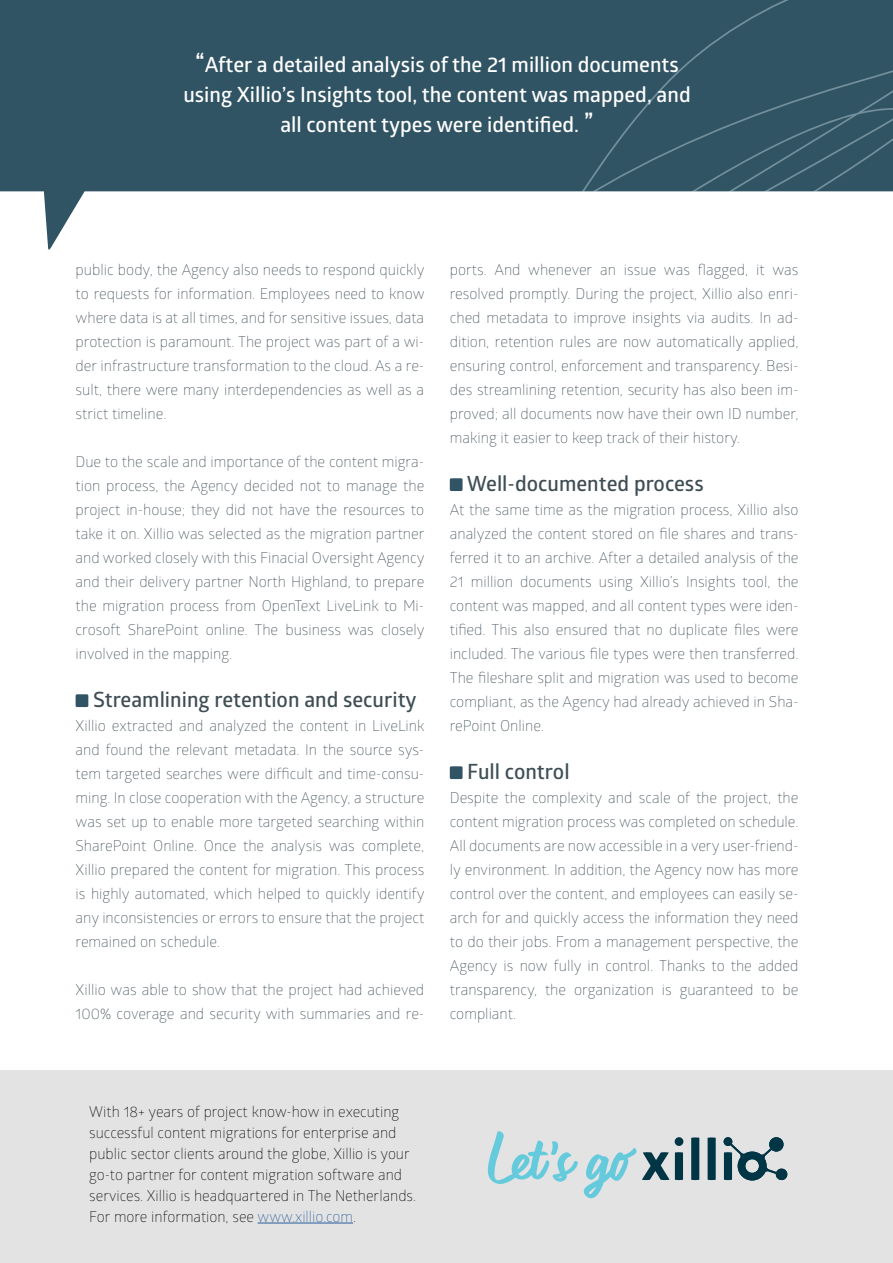
<style>
.page{position:relative;width:893px;height:1263px;background:#fff}
.page>*{position:absolute;margin:0;border:0;box-sizing:border-box;transform-origin:0 0}
.t1{font:600 21px/30px "Glober";color:#fff;text-align:center}
.t2{font:600 21px "Glober";color:#3f4e55}
.t3{font:300 15px/24px "Glober";color:#3f4e55;text-align:justify}
.t4{font:300 15px/21px "Glober";color:#000}
.s1{font-size:27px}
.s2{color:#275b9b}
</style>
<div class="page">
<div style="left:0;top:1070px;width:893px;height:193px;background:#e3e3e3"></div>
<svg style="left:0;top:0;width:893px;height:250px"></svg>
<div style="left:76px;top:694px;width:12px;height:13px;background:#315464"></div>
<div style="left:450px;top:478px;width:13px;height:13px;background:#315464"></div>
<div style="left:450px;top:766px;width:13px;height:13px;background:#315464"></div>
<hr style="left:258px;top:1222px;width:95px;height:1px;background:#275b9b">
<svg style="left:488px;top:1131px;width:90px;height:53px"></svg>
<svg style="left:584px;top:1148px;width:52px;height:50px"></svg>
<svg style="left:642px;top:1152px;width:27px;height:28px"></svg>
<svg style="left:675px;top:1152px;width:8px;height:28px"></svg>
<div style="left:675px;top:1137px;width:8px;height:9px;background:#003546;border-radius:50%"></div>
<svg style="left:691px;top:1137px;width:8px;height:43px"></svg>
<svg style="left:708px;top:1137px;width:8px;height:43px"></svg>
<svg style="left:724px;top:1137px;width:64px;height:44px"></svg>
<div style="left:165px;top:0;width:728px;height:191px;background:#315464"></div>
<h1 class="t1" style="left:183px;top:49px;width:509px"><span class="s1">“</span>After a detailed analysis of the 21 million documents using Xillio’s Insights tool, the content was mapped, and all content types were identified. <span class="s1">”</span></h1>
<p class="t3" style="left:76px;top:257px;width:350px">public body, the Agency also needs to respond quickly to requests for information. Employees need to know where data is at all times, and for sensitive issues, data protection is paramount. The project was part of a wi&shy;der infrastructure transformation to the cloud. As a re&shy;sult, there were many interdependencies as well as a strict timeline.</p>
<p class="t3" style="left:76px;top:449px;width:351px">Due to the scale and importance of the content migra&shy;tion process, the Agency decided not to manage the project in-house; they did not have the resources to take it on. Xillio was selected as the migration partner and worked closely with this Finacial Oversight Agency and their delivery partner North Highland, to prepare the migration process from OpenText LiveLink to Mi&shy;crosoft SharePoint online. The business was closely involved in the mapping.</p>
<h1 class="t2" style="left:93px;top:685px;width:325px">Streamlining retention and security</h1>
<p class="t3" style="left:76px;top:713px;width:350px">Xillio extracted and analyzed the content in LiveLink and found the relevant metadata. In the source sys&shy;tem targeted searches were difficult and time-consu&shy;ming. In close cooperation with the Agency, a structure was set up to enable more targeted searching within SharePoint Online. Once the analysis was complete, Xillio prepared the content for migration. This process is highly automated, which helped to quickly identify any inconsistencies or errors to ensure that the project remained on schedule.</p>
<p class="t3" style="left:76px;top:977px;width:350px">Xillio was able to show that the project had achieved<br>100% coverage and security with summaries and re-</p>
<p class="t3" style="left:450px;top:257px;width:350px">ports. And whenever an issue was flagged, it was resolved promptly. During the project, Xillio also enri&shy;ched metadata to improve insights via audits. In ad&shy;dition, retention rules are now automatically applied, ensuring control, enforcement and transparency. Besi&shy;des streamlining retention, security has also been im&shy;proved; all documents now have their own ID number, making it easier to keep track of their history.</p>
<h1 class="t2" style="left:467px;top:469px;width:238px">Well-documented process</h1>
<p class="t3" style="left:450px;top:497px;width:350px">At the same time as the migration process, Xillio also analyzed the content stored on file shares and trans&shy;ferred it to an archive. After a detailed analysis of the 21 million documents using Xillio’s Insights tool, the content was mapped, and all content types were iden&shy;tified. This also ensured that no duplicate files were included. The various file types were then transferred.<br>The fileshare split and migration was used to become compliant, as the Agency had already achieved in Sha&shy;rePoint Online.</p>
<h1 class="t2" style="left:467px;top:757px;width:104px">Full control</h1>
<p class="t3" style="left:450px;top:785px;width:350px">Despite the complexity and scale of the project, the content migration process was completed on schedule.<br>All documents are now accessible in a very user-friend&shy;ly environment. In addition, the Agency now has more control over the content, and employees can easily se&shy;arch for and quickly access the information they need to do their jobs. From a management perspective, the Agency is now fully in control. Thanks to the added transparency, the organization is guaranteed to be compliant.</p>
<p class="t4" style="left:89px;top:1100px;width:328px">With 18+ years of project know-how in executing successful content migrations for enterprise and public sector clients around the globe, Xillio is your go-to partner for content migration software and services. Xillio is headquartered in The Netherlands.<br>For more information, see <span class="s2">www.xillio.com</span>.</p>
</div>
